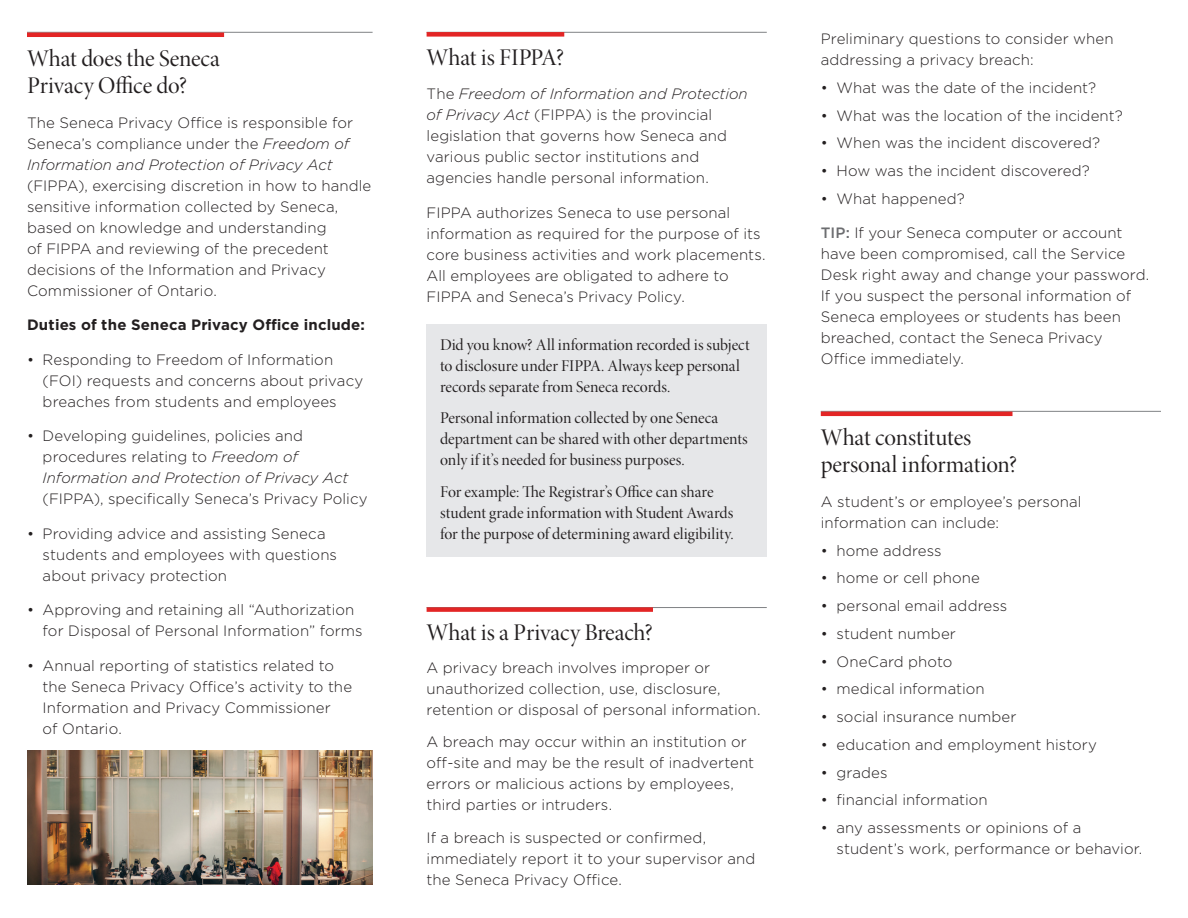
<style>
.page{position:relative;width:1188px;height:918px;background:#fff}
.page>*{position:absolute;margin:0;border:0;box-sizing:border-box;transform-origin:0 0}
.t1{font:24px/27px "Minion Pro Disp";letter-spacing:-.005em;color:#231f20}
.t2{font:16.5px/21px "Minion Pro Disp";color:#231f20}
.t3{font:300 15px/21px "Gotham";letter-spacing:.005em;color:#231f20}
.t4{font:700 15px "Gotham";letter-spacing:.01em;color:#231f20}
.s1{color:#fff}
.s2{font-style:italic}
.s3{font-weight:500;color:#6c6d70}
</style>
<div class="page">
<hr style="left:27px;top:32px;width:346px;height:1px;background:#808285">
<hr style="left:27px;top:33px;width:197px;height:4px;background:#e32525">
<hr style="left:427px;top:32px;width:340px;height:1px;background:#808285">
<div style="left:427px;top:32px;width:137px;height:5px;background:#e32525"></div>
<div style="left:427px;top:324px;width:340px;height:233px;background:#e6e7e9"></div>
<hr style="left:427px;top:607px;width:340px;height:1px;background:#808285">
<div style="left:427px;top:607px;width:226px;height:5px;background:#e32525"></div>
<img style="left:27px;top:751px;width:346px;height:134px">
<hr style="left:821px;top:411px;width:340px;height:1px;background:#808285">
<hr style="left:821px;top:412px;width:192px;height:4px;background:#e32525">
<h1 class="t1" style="left:27px;top:46px;width:195px">What does the Seneca<br>Privacy Office do? <span class="s1">“</span></h1>
<p class="t3" style="left:27px;top:112px;width:328px">The Seneca Privacy Office is responsible for<br>Seneca’s compliance under the <span class="s2">Freedom of<br>Information and Protection of Privacy Act</span></p>
<p class="t3" style="left:27px;top:175px;width:346px">(FIPPA), exercising discretion in how to handle sensitive information collected by Seneca, based on knowledge and understanding<br>of FIPPA and reviewing of the precedent decisions of the Information and Privacy Commissioner of Ontario.</p>
<p class="t4" style="left:27px;top:315px;width:340px">Duties of the Seneca Privacy Office include:</p>
<p class="t3" style="left:43px;top:349px;width:322px;text-indent:-16px">• Responding to Freedom of Information (FOI) requests and concerns about privacy breaches from students and employees</p>
<p class="t3" style="left:43px;top:425px;width:307px;text-indent:-16px">• Developing guidelines, policies and procedures relating to <span class="s2">Freedom of<br>Information and Protection of Privacy Act</span></p>
<p class="t3" style="left:43px;top:488px;width:326px">(FIPPA), specifically Seneca’s Privacy Policy</p>
<p class="t3" style="left:43px;top:523px;width:296px;text-indent:-16px">• Providing advice and assisting Seneca students and employees with questions about privacy protection</p>
<p class="t3" style="left:43px;top:599px;width:322px;text-indent:-16px">• Approving and retaining all “Authorization for Disposal of Personal Information” forms</p>
<p class="t3" style="left:43px;top:655px;width:311px;text-indent:-16px">• Annual reporting of statistics related to the Seneca Privacy Office’s activity to the Information and Privacy Commissioner<br>of Ontario.</p>
<h1 class="t1" style="left:427px;top:44px;width:139px">What is FIPPA?</h1>
<p class="t3" style="left:427px;top:83px;width:323px">The <span class="s2">Freedom of Information and Protection of Privacy Act</span> (FIPPA) is the provincial legislation that governs how Seneca and various public sector institutions and agencies handle personal information.</p>
<p class="t3" style="left:427px;top:202px;width:341px">FIPPA authorizes Seneca to use personal information as required for the purpose of its core business activities and work placements.<br>All employees are obligated to adhere to FIPPA and Seneca’s Privacy Policy.</p>
<p class="t2" style="left:440px;top:335px;width:311px">Did you know? All information recorded is subject to disclosure under FIPPA. Always keep personal records separate from Seneca records.</p>
<p class="t2" style="left:440px;top:408px;width:309px">Personal information collected by one Seneca department can be shared with other departments only if it’s needed for business purposes.</p>
<p class="t2" style="left:440px;top:482px;width:295px">For example: The Registrar’s Office can share student grade information with Student Awards for the purpose of determining award eligibility.</p>
<h1 class="t1" style="left:427px;top:620px;width:228px">What is a Privacy Breach?</h1>
<p class="t3" style="left:427px;top:657px;width:336px">A privacy breach involves improper or unauthorized collection, use, disclosure, retention or disposal of personal information.</p>
<p class="t3" style="left:427px;top:731px;width:329px">A breach may occur within an institution or off-site and may be the result of inadvertent errors or malicious actions by employees, third parties or intruders.</p>
<p class="t3" style="left:427px;top:827px;width:330px">If a breach is suspected or confirmed, immediately report it to your supervisor and the Seneca Privacy Office.</p>
<p class="t3" style="left:821px;top:28px;width:294px">Preliminary questions to consider when addressing a privacy breach:</p>
<p class="t3" style="left:821px;top:77px;width:277px">• What was the date of the incident?</p>
<p class="t3" style="left:821px;top:104px;width:304px">• What was the location of the incident?</p>
<p class="t3" style="left:821px;top:132px;width:281px">• When was the incident discovered?</p>
<p class="t3" style="left:821px;top:160px;width:271px">• How was the incident discovered?</p>
<p class="t3" style="left:821px;top:188px;width:146px">• What happened?</p>
<p class="t3" style="left:821px;top:222px;width:330px"><span class="s3">TIP:</span> If your Seneca computer or account have been compromised, call the Service Desk right away and change your password.<br>If you suspect the personal information of Seneca employees or students has been breached, contact the Seneca Privacy Office immediately.</p>
<h1 class="t1" style="left:821px;top:425px;width:198px">What constitutes personal information?</h1>
<p class="t3" style="left:821px;top:491px;width:262px">A student’s or employee’s personal information can include:</p>
<p class="t3" style="left:821px;top:539px;width:122px">• home address</p>
<p class="t3" style="left:821px;top:567px;width:161px">• home or cell phone</p>
<p class="t3" style="left:821px;top:595px;width:188px">• personal email address</p>
<p class="t3" style="left:821px;top:623px;width:137px">• student number</p>
<p class="t3" style="left:821px;top:650px;width:133px">• OneCard photo</p>
<p class="t3" style="left:821px;top:678px;width:165px">• medical information</p>
<p class="t3" style="left:821px;top:706px;width:197px">• social insurance number</p>
<p class="t3" style="left:821px;top:734px;width:278px">• education and employment history</p>
<p class="t3" style="left:821px;top:761px;width:68px">• grades</p>
<p class="t3" style="left:821px;top:789px;width:168px">• financial information</p>
<p class="t3" style="left:836px;top:817px;width:307px;text-indent:-16px">• any assessments or opinions of a student’s work, performance or behavior.</p>
</div>
